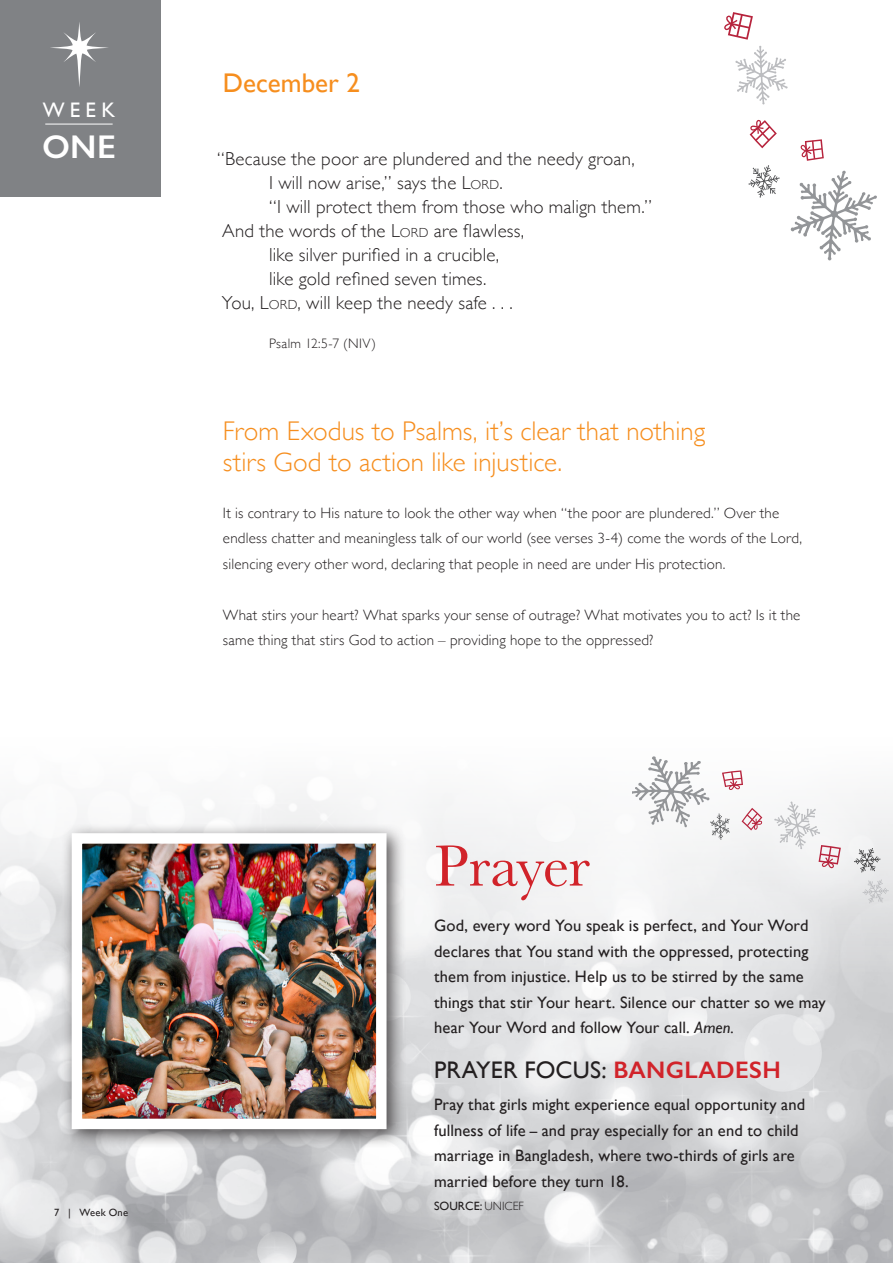
<style>
.page{position:relative;width:893px;height:1263px;background:#fff}
.page>*{position:absolute;margin:0;border:0;box-sizing:border-box;transform-origin:0 0}
.t1{font:60px "Baskerville";letter-spacing:-.02em;color:#d1232a}
.t2{font:600 33px "Gill Sans";color:#fff}
.t3{font:300 27px/31.5px "Gill Sans";color:#f68e1e}
.t4{font:27px "Gill Sans";color:#f68e1e}
.t5{font:24px "Gill Sans";letter-spacing:.01em;color:#231f20}
.t6{font:21px "Gill Sans";color:#fff}
.t7{font:300 18.75px "Gill Sans";letter-spacing:.01em;color:#231f20}
.t8{font:16.5px/25.5px "Gill Sans";letter-spacing:.005em;color:#231f20}
.t9{font:300 15px/25.5px "Gill Sans";letter-spacing:.015em;color:#231f20}
.t10{font:300 13.65px "Gill Sans";letter-spacing:.025em;color:#231f20}
.t11{font:12px "Gill Sans";color:#231f20}
.t12{font:10.5px "Gill Sans";letter-spacing:.025em;color:#231f20}
.s1{font-size:13.2px}
.s2{font-style:italic}
.s3{font-weight:600;color:#d1232a}
.s4{font-size:15px}
.s5{font-weight:300}
</style>
<div class="page">
<img style="left:0;top:790px;width:893px;height:473px">
<div style="left:61px;top:823px;width:345px;height:326px;background:#231f20;opacity:.75"></div>
<img style="left:83px;top:844px;width:293px;height:274px">
<div style="left:72px;top:833px;width:315px;height:296px;border:10px solid #fff"></div>
<div style="left:0;top:0;width:161px;height:197px;background:#808285"></div>
<hr style="left:45px;top:124px;width:68px;height:1px;background:#fff">
<svg style="left:50px;top:22px;width:58px;height:65px"></svg>
<svg style="left:632px;top:756px;width:130px;height:84px"></svg>
<svg style="left:774px;top:801px;width:67px;height:67px"></svg>
<svg style="left:854px;top:848px;width:26px;height:24px"></svg>
<svg style="left:862px;top:879px;width:27px;height:24px"></svg>
<svg style="left:735px;top:46px;width:53px;height:59px"></svg>
<svg style="left:748px;top:165px;width:32px;height:33px"></svg>
<svg style="left:790px;top:171px;width:87px;height:90px"></svg>
<svg style="left:800px;top:139px;width:24px;height:22px"></svg>
<svg style="left:750px;top:120px;width:27px;height:28px"></svg>
<svg style="left:724px;top:12px;width:29px;height:28px"></svg>
<p class="t6" style="left:43px;top:98px;width:74px">WEEK</p>
<h2 class="t2" style="left:42px;top:127px;width:75px">ONE</h2>
<p class="t12" style="left:54px;top:1206px;width:76px">7 | Week One</p>
<h3 class="t4" style="left:223px;top:67px;width:139px">December 2</h3>
<p class="t7" style="left:217px;top:148px;width:419px">“Because the poor are plundered and the needy groan,</p>
<p class="t7" style="left:269px;top:172px;width:235px">I will now arise,” says the L<span class="s1">ORD</span>.</p>
<p class="t7" style="left:269px;top:196px;width:384px">“I will protect them from those who malign them.”</p>
<p class="t7" style="left:222px;top:220px;width:304px">And the words of the L<span class="s1">ORD</span> are flawless,</p>
<p class="t7" style="left:269px;top:244px;width:232px">like silver purified in a crucible,</p>
<p class="t7" style="left:269px;top:268px;width:219px">like gold refined seven times.</p>
<p class="t7" style="left:222px;top:292px;width:292px">You, L<span class="s1">ORD</span>, will keep the needy safe . . .</p>
<p class="t10" style="left:269px;top:336px;width:109px">Psalm 12:5-7 (NIV)</p>
<h3 class="t3" style="left:223px;top:415px;width:484px">From Exodus to Psalms, it’s clear that nothing stirs God to action like injustice.</h3>
<p class="t9" style="left:223px;top:500px;width:581px">It is contrary to His nature to look the other way when “the poor are plundered.” Over the endless chatter and meaningless talk of our world (see verses 3-4) come the words of the Lord, silencing every other word, declaring that people in need are under His protection.</p>
<p class="t9" style="left:223px;top:602px;width:579px">What stirs your heart? What sparks your sense of outrage? What motivates you to act? Is it the same thing that stirs God to action – providing hope to the oppressed?</p>
<h1 class="t1" style="left:434px;top:832px;width:157px">Prayer</h1>
<p class="t8" style="left:434px;top:913px;width:393px">God, every word You speak is perfect, and Your Word declares that You stand with the oppressed, protecting them from injustice. Help us to be stirred by the same things that stir Your heart. Silence our chatter so we may hear Your Word and follow Your call. <span class="s2">Amen.</span></p>
<h3 class="t5" style="left:434px;top:1056px;width:348px">PRAYER FOCUS: <span class="s3">BANGLADESH</span></h3>
<p class="t8" style="left:434px;top:1092px;width:373px">Pray that girls might experience equal opportunity and fullness of life <span class="s4">–</span> and pray especially for an end to child marriage in Bangladesh, where two-thirds of girls are married before they turn 18.</p>
<p class="t11" style="left:434px;top:1198px;width:91px">SOURCE: <span class="s5">UNICEF</span></p>
</div>
